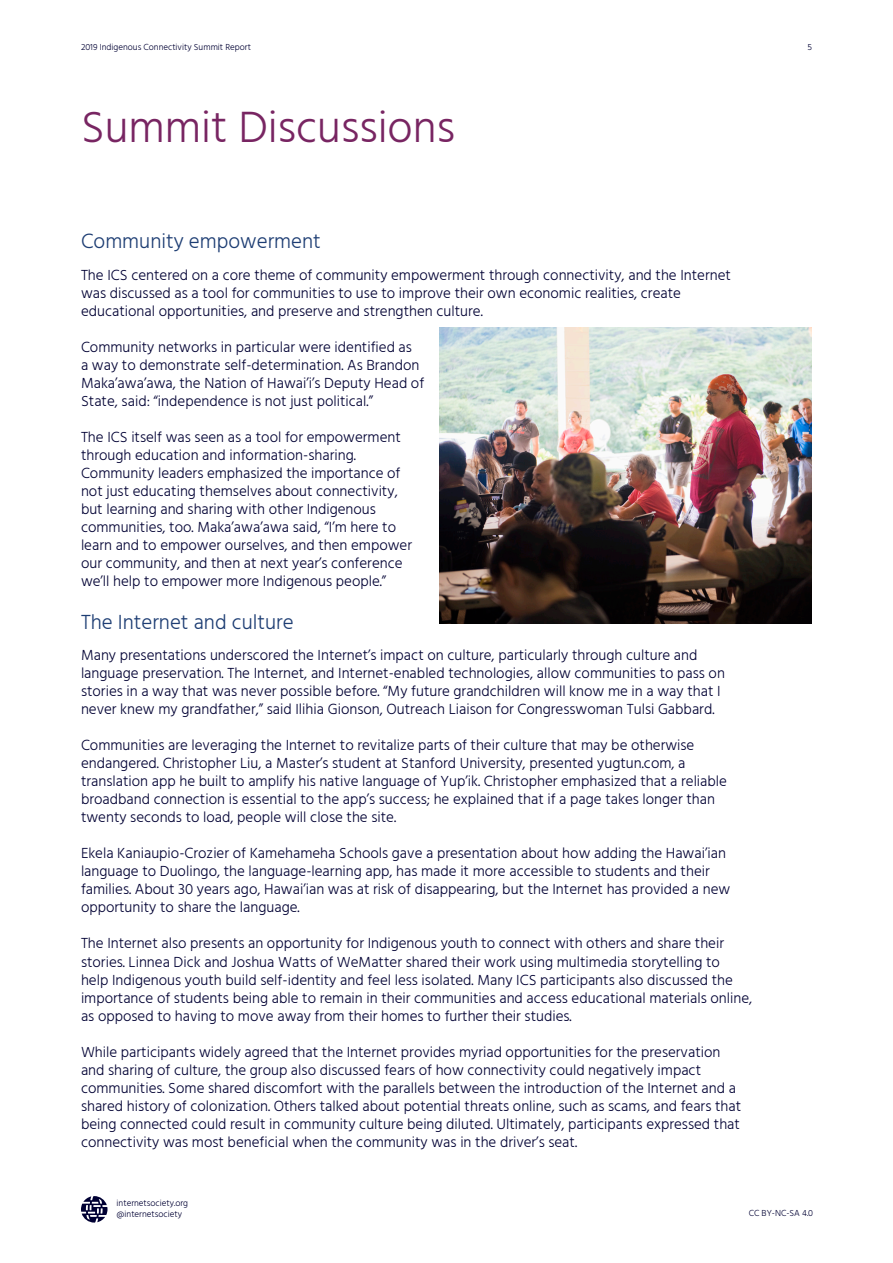
<style>
.page{position:relative;width:893px;height:1263px;background:#fff}
.page>*{position:absolute;margin:0;border:0;box-sizing:border-box;transform-origin:0 0}
.t1{font:300 45px "Hind";color:#782562}
.t2{font:300 21px "Hind";color:#1d3d73}
.Body_Copy{font:300 15px/18px "Hind";color:#003}
.t3{font:300 9px/10.8px "Hind";color:#003}
</style>
<div class="page">
<svg style="left:81px;top:1196px;width:26px;height:26px"></svg>
<img style="left:439px;top:328px;width:373px;height:296px">
<p class="t3" style="left:81px;top:42px;width:171px">2019 Indigenous Connectivity Summit Report</p>
<p class="t3" style="left:807px;top:42px;width:6px">5</p>
<h1 class="t1" style="left:81px;top:97px;width:375px">Summit Discussions</h1>
<h2 class="t2" style="left:81px;top:227px;width:241px">Community empowerment</h2>
<p class="Body_Copy" style="left:81px;top:266px;width:651px">The ICS centered on a core theme of community empowerment through connectivity, and the Internet was discussed as a tool for communities to use to improve their own economic realities, create educational opportunities, and preserve and strengthen culture.</p>
<p class="Body_Copy" style="left:81px;top:338px;width:345px">Community networks in particular were identified as<br>a way to demonstrate self-determination. As Brandon Maka’awa’awa, the Nation of Hawai’i’s Deputy Head of State, said: “independence is not just political.”</p>
<p class="Body_Copy" style="left:81px;top:428px;width:333px">The ICS itself was seen as a tool for empowerment through education and information-sharing.<br>Community leaders emphasized the importance of not just educating themselves about connectivity, but learning and sharing with other Indigenous communities, too. Maka’awa’awa said, “I’m here to learn and to empower ourselves, and then empower our community, and then at next year’s conference we’ll help to empower more Indigenous people.”</p>
<h2 class="t2" style="left:81px;top:608px;width:214px">The Internet and culture</h2>
<p class="Body_Copy" style="left:81px;top:647px;width:645px">Many presentations underscored the Internet’s impact on culture, particularly through culture and language preservation. The Internet, and Internet-enabled technologies, allow communities to pass on stories in a way that was never possible before. “My future grandchildren will know me in a way that I never knew my grandfather,” said Ilihia Gionson, Outreach Liaison for Congresswoman Tulsi Gabbard.</p>
<p class="Body_Copy" style="left:81px;top:737px;width:648px">Communities are leveraging the Internet to revitalize parts of their culture that may be otherwise endangered. Christopher Liu, a Master’s student at Stanford University, presented yugtun.com, a translation app he built to amplify his native language of Yup’ik. Christopher emphasized that a reliable broadband connection is essential to the app’s success; he explained that if a page takes longer than twenty seconds to load, people will close the site.</p>
<p class="Body_Copy" style="left:81px;top:845px;width:651px">Ekela Kaniaupio-Crozier of Kamehameha Schools gave a presentation about how adding the Hawai’ian language to Duolingo, the language-learning app, has made it more accessible to students and their families. About 30 years ago, Hawai’ian was at risk of disappearing, but the Internet has provided a new opportunity to share the language.</p>
<p class="Body_Copy" style="left:81px;top:935px;width:673px">The Internet also presents an opportunity for Indigenous youth to connect with others and share their stories. Linnea Dick and Joshua Watts of WeMatter shared their work using multimedia storytelling to<br>help Indigenous youth build self-identity and feel less isolated. Many ICS participants also discussed the importance of students being able to remain in their communities and access educational materials online, as opposed to having to move away from their homes to further their studies.</p>
<p class="Body_Copy" style="left:81px;top:1043px;width:662px">While participants widely agreed that the Internet provides myriad opportunities for the preservation and sharing of culture, the group also discussed fears of how connectivity could negatively impact communities. Some shared discomfort with the parallels between the introduction of the Internet and a shared history of colonization. Others talked about potential threats online, such as scams, and fears that being connected could result in community culture being diluted. Ultimately, participants expressed that connectivity was most beneficial when the community was in the driver’s seat.</p>
<p class="t3" style="left:117px;top:1198px;width:73px">internetsociety.org @internetsociety</p>
<p class="t3" style="left:749px;top:1208px;width:66px">CC BY-NC-SA 4.0</p>
</div>
